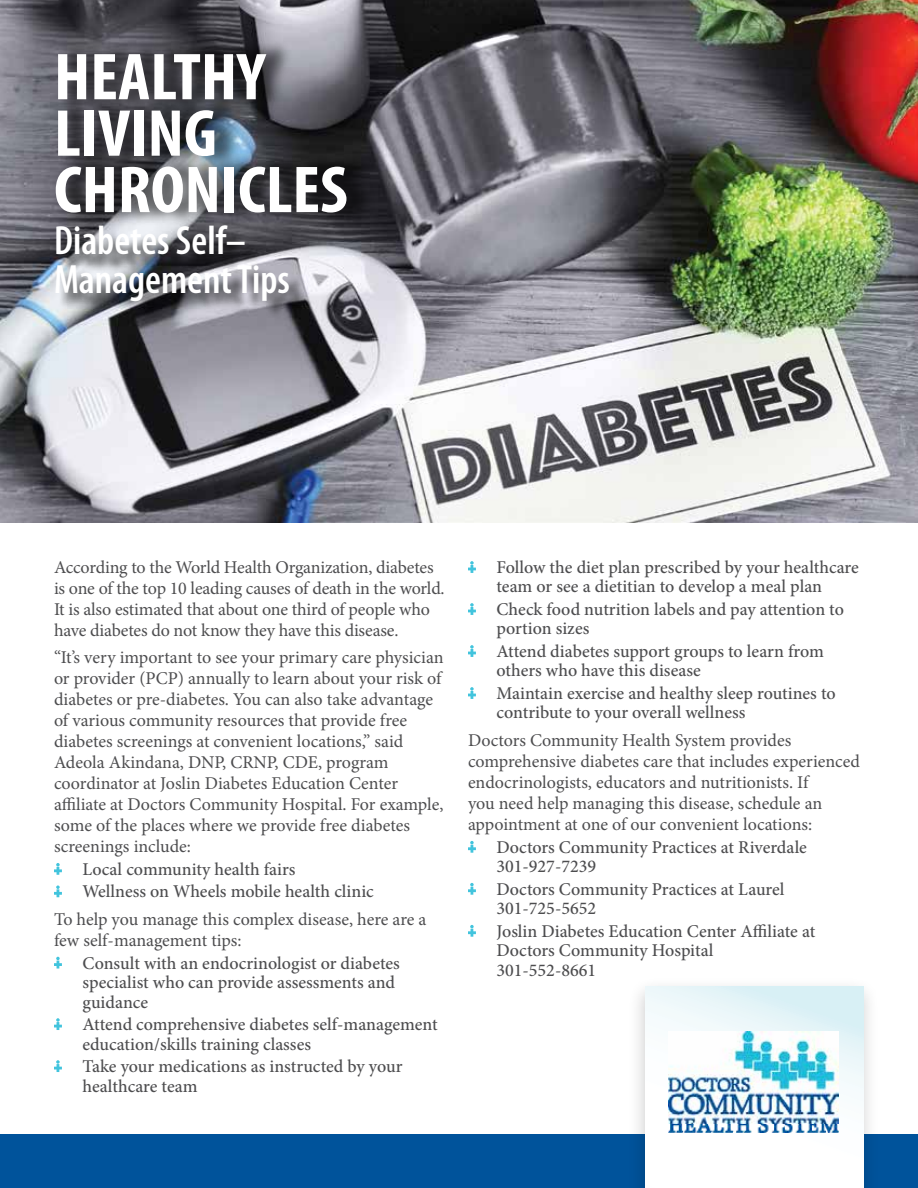
<style>
.page{position:relative;width:918px;height:1188px;background:#fff}
.page>*{position:absolute;margin:0;border:0;box-sizing:border-box;transform-origin:0 0}
.t1{font:700 condensed 66.9px/56.4px "Myriad Pro";color:#fff;scale:1.05 1}
.t2{font:600 condensed 40.95px/38.7px "Myriad Pro";color:#fff}
.t3{font:18px/21px "Minion Pro";letter-spacing:-.005em;color:#4d4d4f}
.t4{font:500 18px/19.5px "Minion Pro";color:#4d4d4f}
</style>
<div class="page">
<img style="left:0;top:0;width:918px;height:523px">
<div style="left:55px;top:39px;width:320px;height:188px;background:#000;opacity:.57"></div>
<div style="left:58px;top:229px;width:250px;height:91px;background:#000;opacity:.75"></div>
<div style="left:0;top:1134px;width:918px;height:54px;background:#00539b"></div>
<svg style="left:54px;top:863px;width:8px;height:12px"></svg>
<svg style="left:54px;top:885px;width:8px;height:12px"></svg>
<svg style="left:54px;top:957px;width:8px;height:12px"></svg>
<svg style="left:54px;top:1018px;width:8px;height:12px"></svg>
<svg style="left:54px;top:1060px;width:8px;height:12px"></svg>
<svg style="left:468px;top:561px;width:8px;height:12px"></svg>
<svg style="left:468px;top:603px;width:8px;height:12px"></svg>
<svg style="left:468px;top:645px;width:8px;height:12px"></svg>
<svg style="left:468px;top:687px;width:8px;height:12px"></svg>
<svg style="left:468px;top:841px;width:8px;height:12px"></svg>
<svg style="left:468px;top:883px;width:8px;height:12px"></svg>
<svg style="left:468px;top:925px;width:8px;height:12px"></svg>
<div style="left:627px;top:977px;width:252px;height:211px;background:#000;opacity:.2"></div>
<svg style="left:646px;top:987px;width:218px;height:201px"></svg>
<img style="left:668px;top:1031px;width:171px;height:102px">
<h1 class="t1" style="left:54px;top:47px;width:281px">HEALTHY<br>LIVING<br>CHRONICLES</h1>
<h2 class="t2" style="left:54px;top:222px;width:237px">Diabetes Self–<br>Management Tips</h2>
<p class="t3" style="left:54px;top:556px;width:392px">According to the World Health Organization, diabetes is one of the top 10 leading causes of death in the world.<br>It is also estimated that about one third of people who have diabetes do not know they have this disease.</p>
<p class="t3" style="left:54px;top:647px;width:391px">“It’s very important to see your primary care physician or provider (PCP) annually to learn about your risk of diabetes or pre-diabetes. You can also take advantage of various community resources that provide free diabetes screenings at convenient locations,” said Adeola Akindana, DNP, CRNP, CDE, program coordinator at Joslin Diabetes Education Center affiliate at Doctors Community Hospital. For example, some of the places where we provide free diabetes screenings include:</p>
<p class="t4" style="left:83px;top:858px;width:293px;line-height:22.5px">Local community health fairs<br>Wellness on Wheels mobile health clinic</p>
<p class="t3" style="left:54px;top:909px;width:374px">To help you manage this complex disease, here are a few self-management tips:</p>
<p class="t4" style="left:83px;top:953px;width:319px">Consult with an endocrinologist or diabetes specialist who can provide assessments and guidance</p>
<p class="t4" style="left:83px;top:1015px;width:357px">Attend comprehensive diabetes self-management education/skills training classes</p>
<p class="t4" style="left:83px;top:1057px;width:322px">Take your medications as instructed by your healthcare team</p>
<p class="t4" style="left:497px;top:557px;width:364px">Follow the diet plan prescribed by your healthcare team or see a dietitian to develop a meal plan</p>
<p class="t4" style="left:497px;top:599px;width:349px">Check food nutrition labels and pay attention to portion sizes</p>
<p class="t4" style="left:497px;top:641px;width:329px">Attend diabetes support groups to learn from others who have this disease</p>
<p class="t4" style="left:497px;top:683px;width:341px">Maintain exercise and healthy sleep routines to contribute to your overall wellness</p>
<p class="t3" style="left:468px;top:730px;width:394px">Doctors Community Health System provides comprehensive diabetes care that includes experienced endocrinologists, educators and nutritionists. If<br>you need help managing this disease, schedule an appointment at one of our convenient locations:</p>
<p class="t4" style="left:497px;top:837px;width:312px">Doctors Community Practices at Riverdale<br>301-927-7239</p>
<p class="t4" style="left:497px;top:879px;width:289px">Doctors Community Practices at Laurel<br>301-725-5652</p>
<p class="t4" style="left:497px;top:921px;width:320px">Joslin Diabetes Education Center Affiliate at<br>Doctors Community Hospital<br>301-552-8661</p>
</div>
